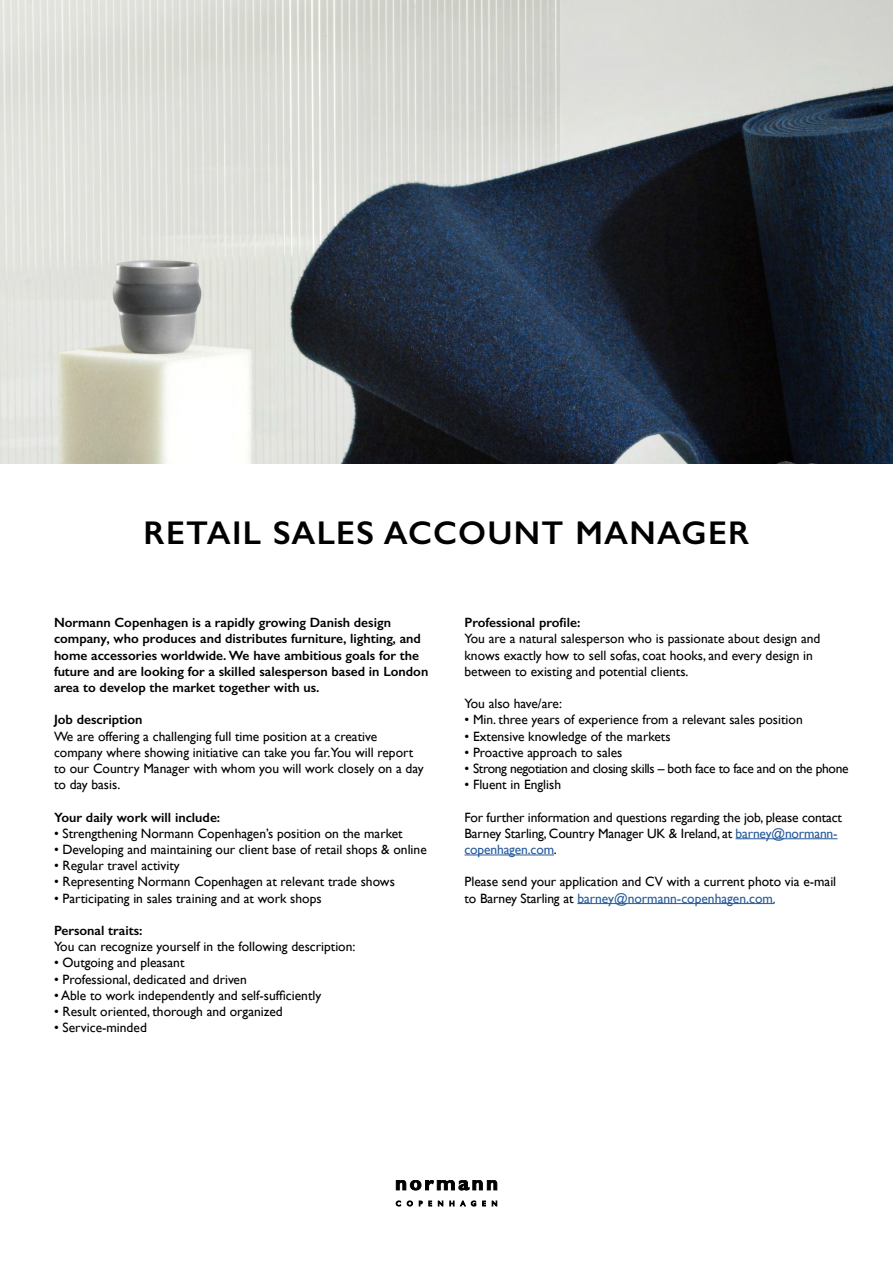
<style>
.page{position:relative;width:893px;height:1263px;background:#fff}
.page>*{position:absolute;margin:0;border:0;box-sizing:border-box;transform-origin:0 0}
.t1{font:600 33px "Gill Sans";letter-spacing:.04em;color:#000}
.t2{font:13.5px/16.2px "Gill Sans";color:#000}
.t3{font:600 13.5px/16.2px "Gill Sans";color:#000}
.t4{font:13.5px "Gill Sans";letter-spacing:-.025em;color:#000}
.s1{color:#275b9b}
</style>
<div class="page">
<svg style="left:396px;top:1180px;width:101px;height:10px"></svg>
<svg style="left:396px;top:1200px;width:5px;height:6px"></svg>
<svg style="left:407px;top:1200px;width:6px;height:6px"></svg>
<svg style="left:419px;top:1201px;width:13px;height:5px"></svg>
<svg style="left:438px;top:1201px;width:5px;height:5px"></svg>
<svg style="left:449px;top:1201px;width:5px;height:5px"></svg>
<svg style="left:460px;top:1200px;width:16px;height:6px"></svg>
<svg style="left:482px;top:1201px;width:4px;height:5px"></svg>
<svg style="left:492px;top:1201px;width:5px;height:5px"></svg>
<img style="left:0;top:0;width:893px;height:463px">
<hr style="left:736px;top:838px;width:101px;height:1px;background:#275b9b">
<hr style="left:464px;top:855px;width:90px;height:1px;background:#275b9b">
<hr style="left:577px;top:903px;width:197px;height:1px;background:#275b9b">
<h1 class="t1" style="left:143px;top:513px;width:608px">RETAIL SALES ACCOUNT MANAGER</h1>
<p class="t3" style="left:54px;top:614px;width:376px">Normann Copenhagen is a rapidly growing Danish design company, who produces and distributes furniture, lighting, and home accessories worldwide. We have ambitious goals for the future and are looking for a skilled salesperson based in London area to develop the market together with us.</p>
<p class="t3" style="left:54px;top:711px;width:90px">Job description</p>
<p class="t2" style="left:54px;top:728px;width:371px">We are offering a challenging full time position at a creative company where showing initiative can take you far.You will report to our Country Manager with whom you will work closely on a day to day basis.</p>
<p class="t3" style="left:54px;top:809px;width:168px">Your daily work will include:</p>
<p class="t2" style="left:54px;top:825px;width:350px">• Strengthening Normann Copenhagen’s position on the market</p>
<p class="t2" style="left:54px;top:841px;width:374px">• Developing and maintaining our client base of retail shops &amp; online</p>
<p class="t2" style="left:54px;top:857px;width:127px">• Regular travel activity</p>
<p class="t2" style="left:54px;top:873px;width:342px">• Representing Normann Copenhagen at relevant trade shows</p>
<p class="t2" style="left:54px;top:890px;width:269px">• Participating in sales training and at work shops</p>
<p class="t3" style="left:54px;top:922px;width:90px">Personal traits:</p>
<p class="t2" style="left:54px;top:938px;width:303px">You can recognize yourself in the following description:</p>
<p class="t2" style="left:54px;top:954px;width:132px">• Outgoing and pleasant</p>
<p class="t2" style="left:54px;top:971px;width:194px">• Professional, dedicated and driven</p>
<p class="t2" style="left:54px;top:987px;width:269px">• Able to work independently and self-sufficiently</p>
<p class="t2" style="left:54px;top:1003px;width:230px">• Result oriented, thorough and organized</p>
<p class="t2" style="left:54px;top:1019px;width:94px">• Service-minded</p>
<p class="t3" style="left:464px;top:614px;width:117px">Professional profile:</p>
<p class="t2" style="left:464px;top:630px;width:357px">You are a natural salesperson who is passionate about design and knows exactly how to sell sofas, coat hooks, and every design in between to existing and potential clients.</p>
<p class="t2" style="left:464px;top:695px;width:99px">You also have/are:</p>
<p class="t2" style="left:464px;top:711px;width:340px">• Min. three years of experience from a relevant sales position</p>
<p class="t2" style="left:464px;top:728px;width:208px">• Extensive knowledge of the markets</p>
<p class="t2" style="left:464px;top:744px;width:159px">• Proactive approach to sales</p>
<p class="t4" style="left:464px;top:760px;width:386px">• Strong negotiation and closing skills – both face to face and on the phone</p>
<p class="t2" style="left:464px;top:776px;width:98px">• Fluent in English</p>
<p class="t2" style="left:464px;top:809px;width:379px">For further information and questions regarding the job, please contact<br>Barney Starling, Country Manager UK &amp; Ireland, at <span class="s1">barney@normann&shy;copenhagen.com</span>.</p>
<p class="t2" style="left:464px;top:873px;width:373px">Please send your application and CV with a current photo via e-mail to Barney Starling at <span class="s1">barney@normann-copenhagen.com.</span></p>
</div>
